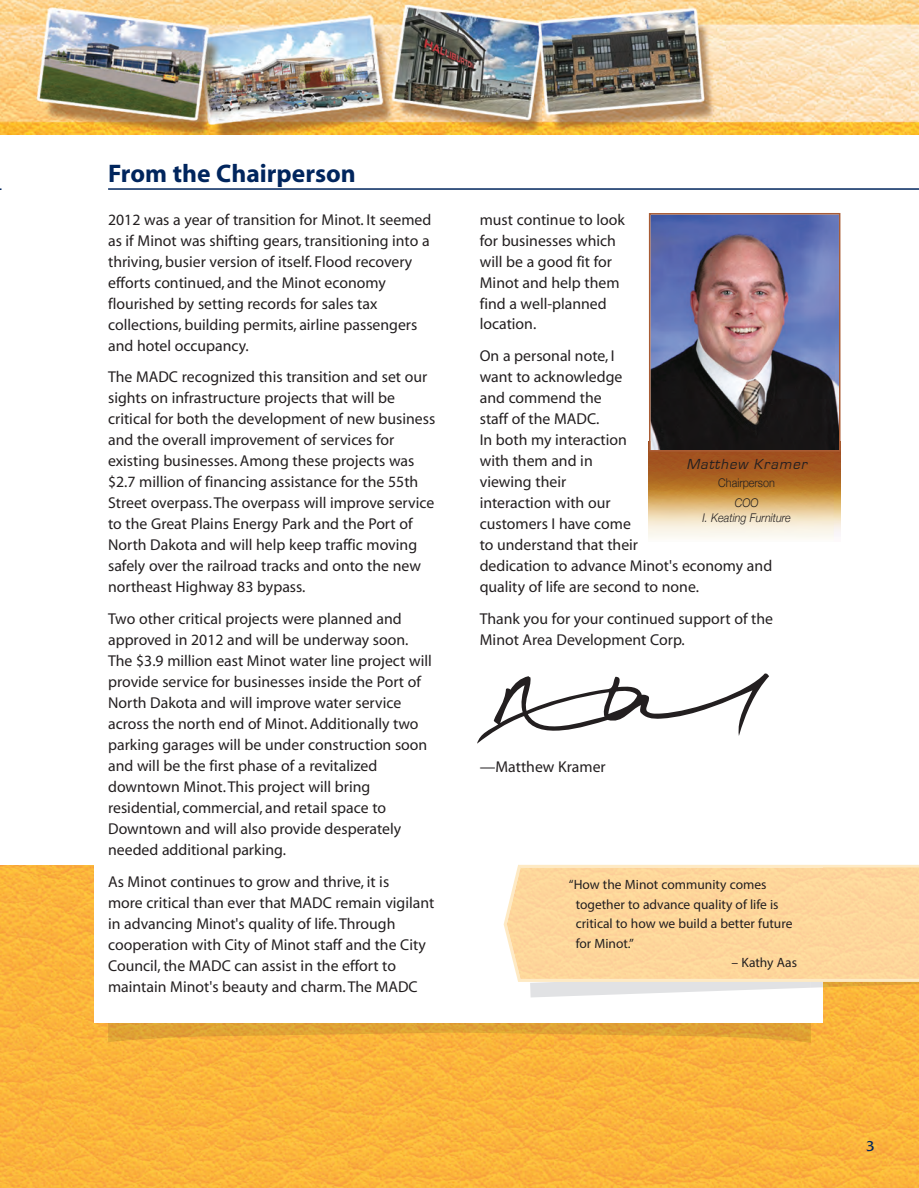
<style>
.page{position:relative;width:919px;height:1188px;background:#fff}
.page>*{position:absolute;margin:0;border:0;box-sizing:border-box;transform-origin:0 0}
.t1{font:700 25.5px "Myriad";color:#00255d}
.t2{font:15.75px/21px "Myriad";color:#231f20}
.t3{font:italic 15px "Eurostile";color:#231f20}
.t4{font:15px "Friz Quadrata";color:#00255d}
.t5{font:13.5px/19.5px "Myriad Pro";color:#231f20}
.t6{font:italic 300 12px/15px "Helvetica Neue";color:#231f20;text-align:center;scale:.9 1}
.t7{font:300 12px "Helvetica Neue";color:#231f20;scale:.9 1}
</style>
<div class="page">
<img style="left:0;top:866px;width:918px;height:322px">
<img style="left:108px;top:1022px;width:702px;height:21px">
<div style="left:95px;top:204px;width:727px;height:818px;background:#fff"></div>
<img style="left:0;top:0;width:918px;height:135px">
<hr style="left:108px;top:188px;width:810px;height:2px;background:#00255d">
<img style="left:648px;top:452px;width:192px;height:86px">
<img style="left:651px;top:216px;width:186px;height:233px">
<div style="left:648px;top:213px;width:192px;height:239px;border:2px solid #a95c35"></div>
<svg style="left:477px;top:674px;width:291px;height:70px"></svg>
<img style="left:822px;top:982px;width:96px;height:5px">
<div style="left:810px;top:973px;width:12px;height:15px;background:#e1e2e4"></div>
<svg style="left:530px;top:982px;width:280px;height:15px"></svg>
<svg style="left:503px;top:865px;width:415px;height:117px;background:#fdeccb"></svg>
<div style="left:506px;top:868px;width:412px;height:111px;background:#fdd69a"></div>
<h1 class="t1" style="left:108px;top:163px;width:249px">From the Chairperson</h1>
<p class="t2" style="left:108px;top:210px;width:324px">2012 was a year of transition for Minot. It seemed as if Minot was shifting gears, transitioning into a thriving, busier version of itself. Flood recovery efforts continued, and the Minot economy flourished by setting records for sales tax collections, building permits, airline passengers and hotel occupancy.</p>
<p class="t2" style="left:108px;top:368px;width:328px">The MADC recognized this transition and set our sights on infrastructure projects that will be critical for both the development of new business and the overall improvement of services for existing businesses. Among these projects was $2.7 million of financing assistance for the 55th Street overpass. The overpass will improve service to the Great Plains Energy Park and the Port of North Dakota and will help keep traffic moving safely over the railroad tracks and onto the new northeast Highway 83 bypass.</p>
<p class="t2" style="left:108px;top:610px;width:325px">Two other critical projects were planned and approved in 2012 and will be underway soon.<br>The $3.9 million east Minot water line project will provide service for businesses inside the Port of North Dakota and will improve water service across the north end of Minot. Additionally two parking garages will be under construction soon and will be the first phase of a revitalized downtown Minot. This project will bring residential, commercial, and retail space to Downtown and will also provide desperately needed additional parking.</p>
<p class="t2" style="left:108px;top:873px;width:327px">As Minot continues to grow and thrive, it is<br>more critical than ever that MADC remain vigilant in advancing Minot's quality of life. Through cooperation with City of Minot staff and the City Council, the MADC can assist in the effort to maintain Minot's beauty and charm. The MADC</p>
<p class="t2" style="left:479px;top:210px;width:146px">must continue to look for businesses which will be a good fit for<br>Minot and help them find a well-planned location.</p>
<p class="t2" style="left:479px;top:347px;width:294px">On a personal note, I<br>want to acknowledge<br>and commend the<br>staff of the MADC.<br>In both my interaction<br>with them and in<br>viewing their<br>interaction with our<br>customers I have come<br>to understand that their<br>dedication to advance Minot's economy and quality of life are second to none.</p>
<p class="t2" style="left:479px;top:610px;width:295px">Thank you for your continued support of the<br>Minot Area Development Corp.</p>
<p class="t3" style="left:686px;top:457px;width:125px">Matthew Kramer</p>
<p class="t7" style="left:718px;top:475px;width:68px">Chairperson-</p>
<p class="t6" style="left:702px;top:496px;width:99px">COO<br>I. Keating Furniture</p>
<p class="t2" style="left:479px;top:758px;width:127px">—Matthew Kramer</p>
<p class="t5" style="left:575px;top:876px;width:218px;text-indent:-7px">“How the Minot community comes together to advance quality of life is critical to how we build a better future for Minot.”</p>
<p class="t5" style="left:731px;top:954px;width:67px">– Kathy Aas</p>
<p class="t4" style="left:865px;top:1137px;width:10px">3</p>
</div>
